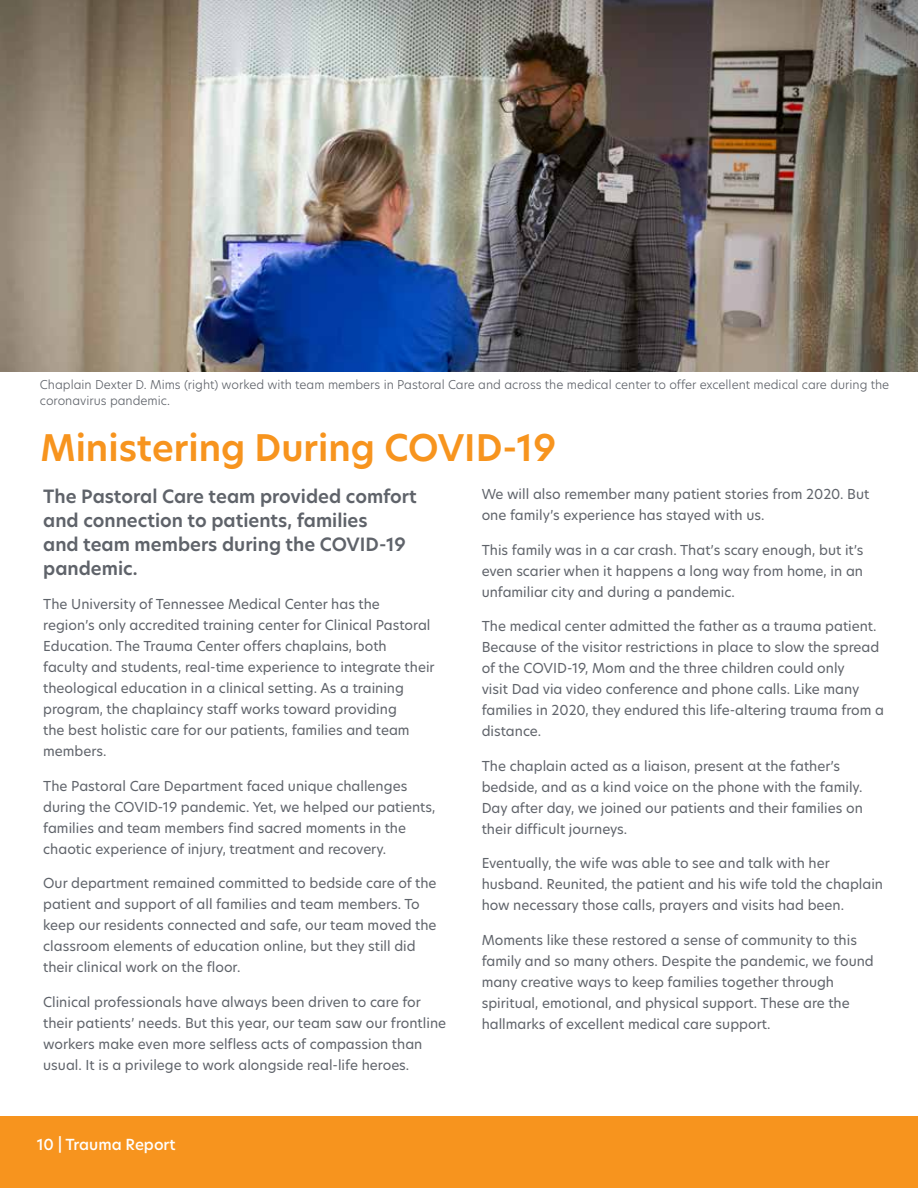
<style>
.page{position:relative;width:918px;height:1188px;background:#fff}
.page>*{position:absolute;margin:0;border:0;box-sizing:border-box;transform-origin:0 0}
.t1{font:600 36px "Hero New";color:#f7941e}
.t2{font:600 18px/24px "Hero New";color:#5f636a}
.t3{font:500 15px "Hero New";color:#fff}
.t4{font:13.5px/21px "Hero New";color:#5f636a}
.t5{font:300 12px/16.5px "Hero New";color:#5f636a}
</style>
<div class="page">
<img style="left:0;top:0;width:918px;height:372px">
<div style="left:0;top:1117px;width:918px;height:71px;background:#f7941e"></div>
<p class="t5" style="left:40px;top:376px;width:851px">Chaplain Dexter D. Mims (right) worked with team members in Pastoral Care and across the medical center to offer excellent medical care during the coronavirus pandemic.</p>
<h1 class="t1" style="left:40px;top:423px;width:517px">Ministering During COVID-19</h1>
<h2 class="t2" style="left:43px;top:484px;width:375px">The Pastoral Care team provided comfort and connection to patients, families<br>and team members during the COVID-19 pandemic.</h2>
<p class="t4" style="left:43px;top:593px;width:393px">The University of Tennessee Medical Center has the region’s only accredited training center for Clinical Pastoral Education. The Trauma Center offers chaplains, both faculty and students, real-time experience to integrate their theological education in a clinical setting. As a training program, the chaplaincy staff works toward providing<br>the best holistic care for our patients, families and team members.</p>
<p class="t4" style="left:43px;top:775px;width:394px">The Pastoral Care Department faced unique challenges during the COVID-19 pandemic. Yet, we helped our patients, families and team members find sacred moments in the chaotic experience of injury, treatment and recovery.</p>
<p class="t4" style="left:43px;top:872px;width:395px">Our department remained committed to bedside care of the patient and support of all families and team members. To keep our residents connected and safe, our team moved the classroom elements of education online, but they still did their clinical work on the floor.</p>
<p class="t4" style="left:43px;top:991px;width:404px">Clinical professionals have always been driven to care for their patients’ needs. But this year, our team saw our frontline workers make even more selfless acts of compassion than usual. It is a privilege to work alongside real-life heroes.</p>
<p class="t4" style="left:482px;top:483px;width:389px">We will also remember many patient stories from 2020. But one family’s experience has stayed with us.</p>
<p class="t4" style="left:482px;top:539px;width:383px;text-align:justify">This family was in a car crash. That’s scary enough, but it’s even scarier when it happens a long way from home, in an unfamiliar city and during a pandemic.</p>
<p class="t4" style="left:482px;top:615px;width:404px">The medical center admitted the father as a trauma patient.<br>Because of the visitor restrictions in place to slow the spread of the COVID-19, Mom and the three children could only<br>visit Dad via video conference and phone calls. Like many families in 2020, they endured this life-altering trauma from a distance.</p>
<p class="t4" style="left:482px;top:755px;width:383px">The chaplain acted as a liaison, present at the father’s bedside, and as a kind voice on the phone with the family.<br>Day after day, we joined our patients and their families on their difficult journeys.</p>
<p class="t4" style="left:482px;top:852px;width:403px">Eventually, the wife was able to see and talk with her husband. Reunited, the patient and his wife told the chaplain how necessary those calls, prayers and visits had been.</p>
<p class="t4" style="left:482px;top:929px;width:394px">Moments like these restored a sense of community to this family and so many others. Despite the pandemic, we found many creative ways to keep families together through spiritual, emotional, and physical support. These are the hallmarks of excellent medical care support.</p>
<p class="t3" style="left:37px;top:1134px;width:140px">10 | Trauma Report</p>
</div>
